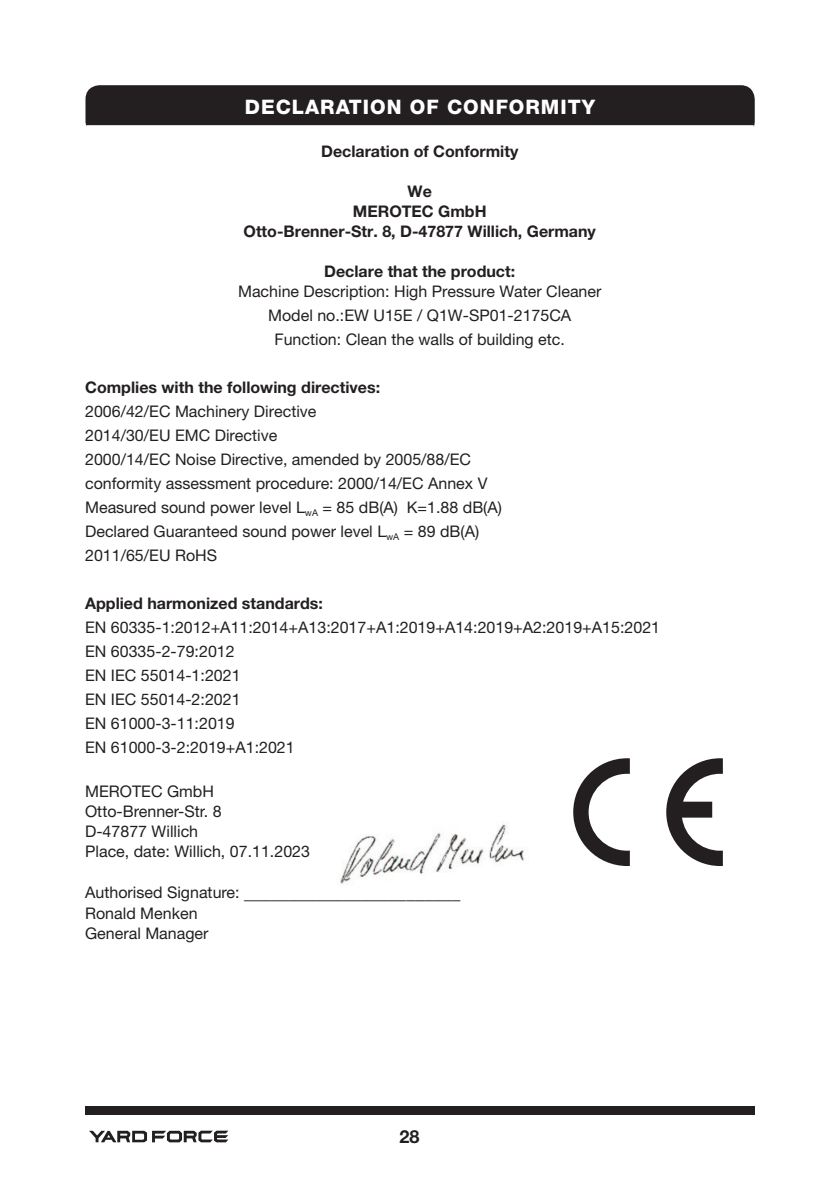
<style>
.page{position:relative;width:840px;height:1191px;background:#fff}
.page>*{position:absolute;margin:0;border:0;box-sizing:border-box;transform-origin:0 0}
.t1{font:800 20px "Helvetica Neue LT Pro";letter-spacing:.05em;color:#fff}
.t2{font:18px "Helvetica Neue LT Std";color:#231f20}
.t3{font:700 18px "Helvetica Neue LT Pro";color:#231f20}
.t4{font:16px "Helvetica Neue LT Pro";color:#231f20}
.t5{font:700 16px "Helvetica Neue LT Pro";color:#231f20}
.t6{font:16px "Helvetica Neue LT Std";color:#231f20}
.s1{font-family:"Helvetica Neue LT Std"}
.s2{font-size:16px}
</style>
<div class="page">
<div style="left:85px;top:1106px;width:669px;height:8px;background:#231f20"></div>
<svg style="left:89px;top:1130px;width:139px;height:12px"></svg>
<img style="left:340px;top:822px;width:184px;height:62px">
<svg style="left:85px;top:85px;width:669px;height:42px;background:#2e2a2b"></svg>
<svg style="left:573px;top:758px;width:56px;height:108px"></svg>
<svg style="left:666px;top:758px;width:56px;height:108px"></svg>
<p class="t1" style="left:245px;top:95px;width:351px">DECLARATION OF CONFORMITY</p>
<p class="t5" style="left:321px;top:141px;width:198px">Declaration of Conformity</p>
<p class="t5" style="left:407px;top:181px;width:26px">We</p>
<p class="t5" style="left:352px;top:201px;width:135px">MEROTEC GmbH</p>
<p class="t5" style="left:243px;top:221px;width:353px">Otto-Brenner-Str. 8, D-47877 Willich, Germany</p>
<p class="t5" style="left:324px;top:261px;width:192px">Declare that the product:</p>
<p class="t4" style="left:238px;top:282px;width:364px">Machine Description: High Pressure Water Cleaner</p>
<p class="t4" style="left:268px;top:306px;width:304px">Model no.:EW U15E / Q1W-SP01-2175CA</p>
<p class="t4" style="left:274px;top:330px;width:292px">Function: Clean the walls of building etc.</p>
<p class="t5" style="left:85px;top:377px;width:296px">Complies with the following directives:</p>
<p class="t4" style="left:85px;top:402px;width:233px">2006/42/EC Machinery Directive</p>
<p class="t4" style="left:85px;top:426px;width:194px">2014/30/EU EMC Directive</p>
<p class="t4" style="left:85px;top:450px;width:387px">2000/14/EC Noise Directive, amended by 2005/88/EC</p>
<p class="t4" style="left:85px;top:474px;width:403px">conformity assessment procedure: 2000/14/EC Annex V</p>
<p class="t4" style="left:85px;top:498px;width:418px">Measured sound power level L<sub>wA</sub> = 85 dB(A) <span class="s1">K=1.88 dB(A)</span></p>
<p class="t4" style="left:85px;top:522px;width:395px">Declared Guaranteed sound power level L<sub>wA</sub> = 89 dB(A)</p>
<p class="t4" style="left:85px;top:546px;width:133px">2011/65/EU RoHS</p>
<p class="t5" style="left:85px;top:593px;width:239px">Applied harmonized standards:</p>
<p class="t4" style="left:85px;top:618px;width:576px">EN 60335-1:2012+A11:2014+A13:2017+A1:2019+A14:2019+A2:2019+A15:2021</p>
<p class="t4" style="left:85px;top:642px;width:151px">EN 60335-2-79:2012</p>
<p class="t4" style="left:85px;top:666px;width:157px">EN IEC 55014-1:2021</p>
<p class="t4" style="left:85px;top:690px;width:157px">EN IEC 55014-2:2021</p>
<p class="t4" style="left:85px;top:714px;width:151px">EN 61000-3-11:2019</p>
<p class="t4" style="left:85px;top:738px;width:211px">EN 61000-3-2:2019+A1:2021</p>
<p class="t6" style="left:85px;top:781px;width:130px">MEROTEC GmbH</p>
<p class="t6" style="left:85px;top:801px;width:138px">Otto-Brenner-Str. 8</p>
<p class="t6" style="left:85px;top:821px;width:114px">D-47877 Willich</p>
<p class="t6" style="left:85px;top:841px;width:226px">Place, date: Willich, 07.11.2023</p>
<p class="t2" style="left:85px;top:881px;width:376px"><span class="s2">Authorised Signature:</span> ________________________</p>
<p class="t6" style="left:85px;top:903px;width:114px">Ronald Menken</p>
<p class="t6" style="left:85px;top:923px;width:125px">General Manager</p>
<p class="t3" style="left:399px;top:1125px;width:22px">28</p>
</div>
